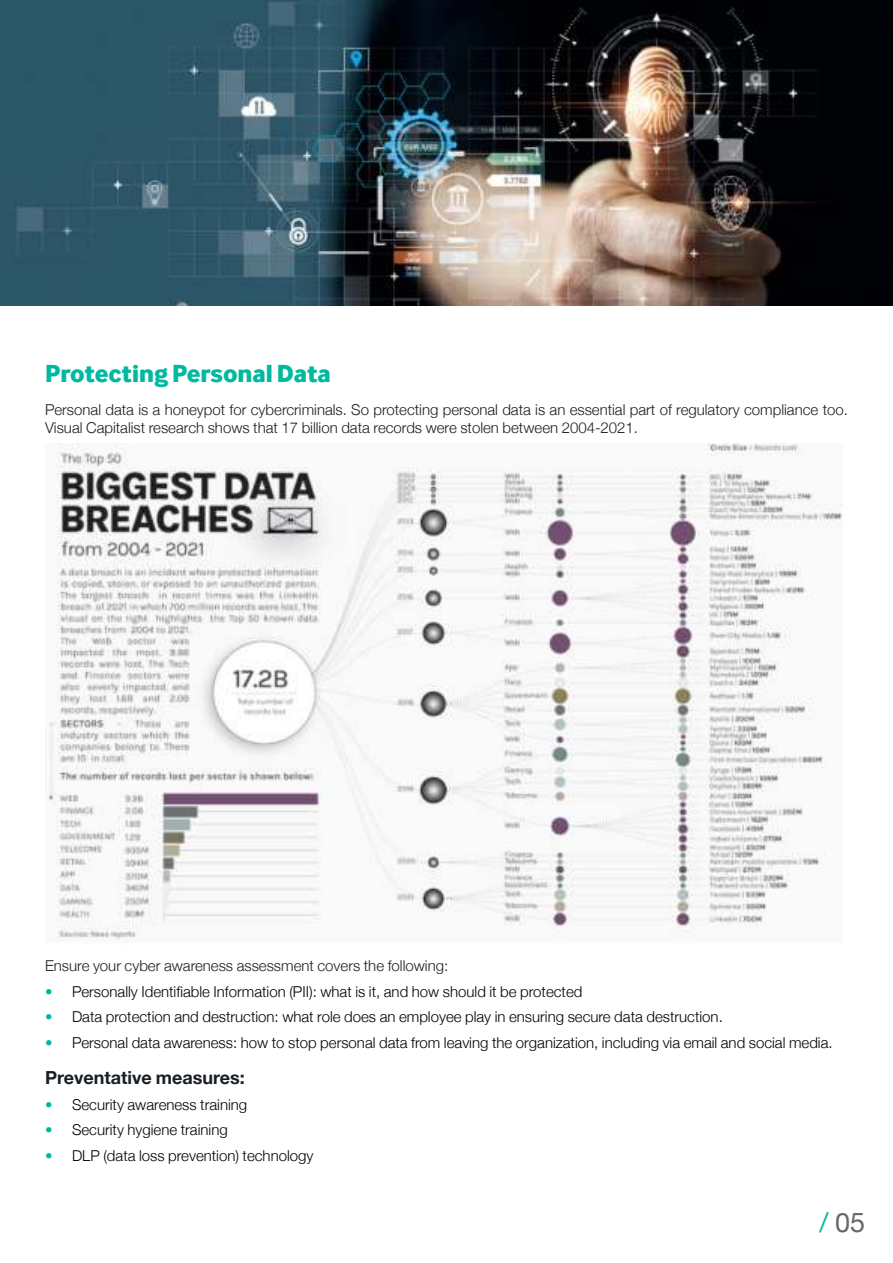
<style>
.page{position:relative;width:893px;height:1263px;background:#fff}
.page>*{position:absolute;margin:0;border:0;box-sizing:border-box;transform-origin:0 0}
.t1{font:27px "Helvetica Neue";color:#686868}
.t2{font:800 25.5px "Inter Face";color:#00b99f}
.t3{font:700 18px "Helvetica Neue";color:#181e23}
.t4{font:300 15px "Helvetica Neue";color:#000}
.t5{font:300 15px/18px "Helvetica Neue";color:#181e23}
.s1{color:#00b99f}
</style>
<div class="page">
<img style="left:45px;top:444px;width:797px;height:496px">
<img style="left:0;top:0;width:892px;height:306px">
<h2 class="t2" style="left:45px;top:363px;width:287px">Protecting Personal Data</h2>
<p class="t5" style="left:45px;top:400px;width:804px">Personal data is a honeypot for cybercriminals. So protecting personal data is an essential part of regulatory compliance too.<br>Visual Capitalist research shows that 17 billion data records were stolen between 2004-2021.</p>
<p class="t5" style="left:45px;top:958px;width:405px">Ensure your cyber awareness assessment covers the following:</p>
<p class="t4" style="left:45px;top:979px;width:539px"><span class="s1">•</span> Personally Identifiable Information (PII): what is it, and how should it be protected</p>
<p class="t4" style="left:45px;top:1011px;width:679px"><span class="s1">•</span> Data protection and destruction: what role does an employee play in ensuring secure data destruction.</p>
<p class="t4" style="left:45px;top:1037px;width:789px"><span class="s1">•</span> Personal data awareness: how to stop personal data from leaving the organization, including via email and social media.</p>
<p class="t3" style="left:45px;top:1068px;width:201px">Preventative measures:</p>
<p class="t4" style="left:45px;top:1092px;width:204px"><span class="s1">•</span> Security awareness training</p>
<p class="t4" style="left:45px;top:1118px;width:184px"><span class="s1">•</span> Security hygiene training</p>
<p class="t4" style="left:45px;top:1143px;width:270px"><span class="s1">•</span> DLP (data loss prevention) technology</p>
<h1 class="t1" style="left:820px;top:1212px;width:47px"><span class="s1">/</span> 05</h1>
</div>
